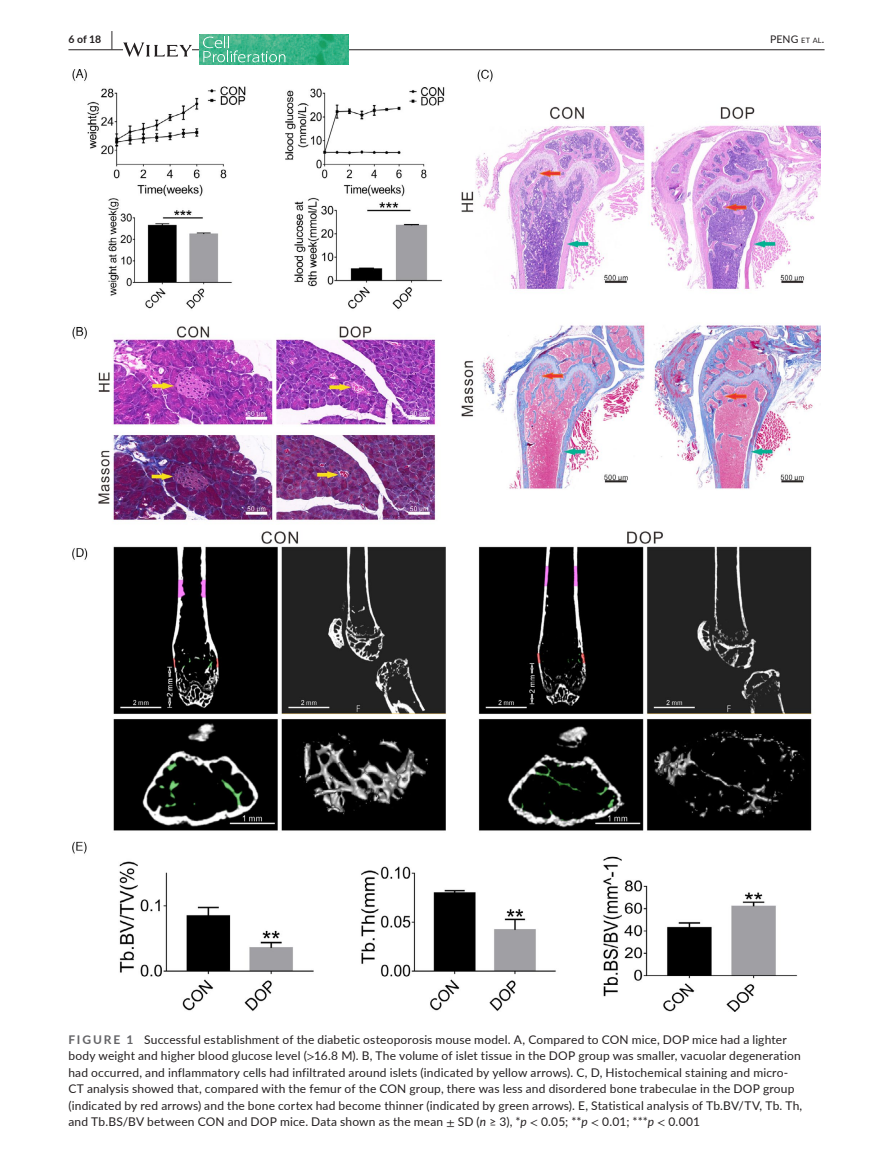
<style>
.page{position:relative;width:893px;height:1174px;background:#fff}
.page>*{position:absolute;margin:0;border:0;box-sizing:border-box;transform-origin:0 0}
.t1{font:12px/16.5px "Lato";letter-spacing:.015em;color:#231f20}
.t2{font:10.5px "Lato";color:#231f20}
.t3{font:700 10.5px "Lato";color:#231f20}
.s1{font-size:19.5px}
.s2{font-size:7.35px}
.s3{font-weight:700;color:#636366}
.s4{font-family:"STIX"}
.s5{font-style:italic}
</style>
<div class="page">
<hr style="left:68px;top:49px;width:756px;height:1px;background:#231f20">
<svg style="left:123px;top:42px;width:69px;height:15px"></svg>
<img style="left:200px;top:35px;width:148px;height:30px">
<svg style="left:203px;top:36px;width:82px;height:27px;background:#59be99"></svg>
<img style="left:72px;top:69px;width:749px;height:942px">
<p class="t3" style="left:68px;top:31px;width:46px">6 of 18 <span class="s1">|</span></p>
<p class="t2" style="left:770px;top:31px;width:56px">PENG <span class="s2">et al</span>.</p>
<p class="t1" style="left:68px;top:1030px;width:735px"><span class="s3">FIGURE 1</span> Successful establishment of the diabetic osteoporosis mouse model. A, Compared to CON mice, DOP mice had a lighter body weight and higher blood glucose level (<span class="s4">&gt;</span>16.8 M). B, The volume of islet tissue in the DOP group was smaller, vacuolar degeneration had occurred, and inflammatory cells had infiltrated around islets (indicated by yellow arrows). C, D, Histochemical staining and micro-CT analysis showed that, compared with the femur of the CON group, there was less and disordered bone trabeculae in the DOP group (indicated by red arrows) and the bone cortex had become thinner (indicated by green arrows). E, Statistical analysis of Tb.BV/TV, Tb. Th, and Tb.BS/BV between CON and DOP mice. Data shown as the mean <span class="s4">±</span> SD (<span class="s5">n</span> ≥ 3), *<span class="s5">p</span> <span class="s4">&lt;</span> 0.05; **<span class="s5">p</span> <span class="s4">&lt;</span> 0.01; ***<span class="s5">p</span> <span class="s4">&lt;</span> 0.001</p>
</div>
